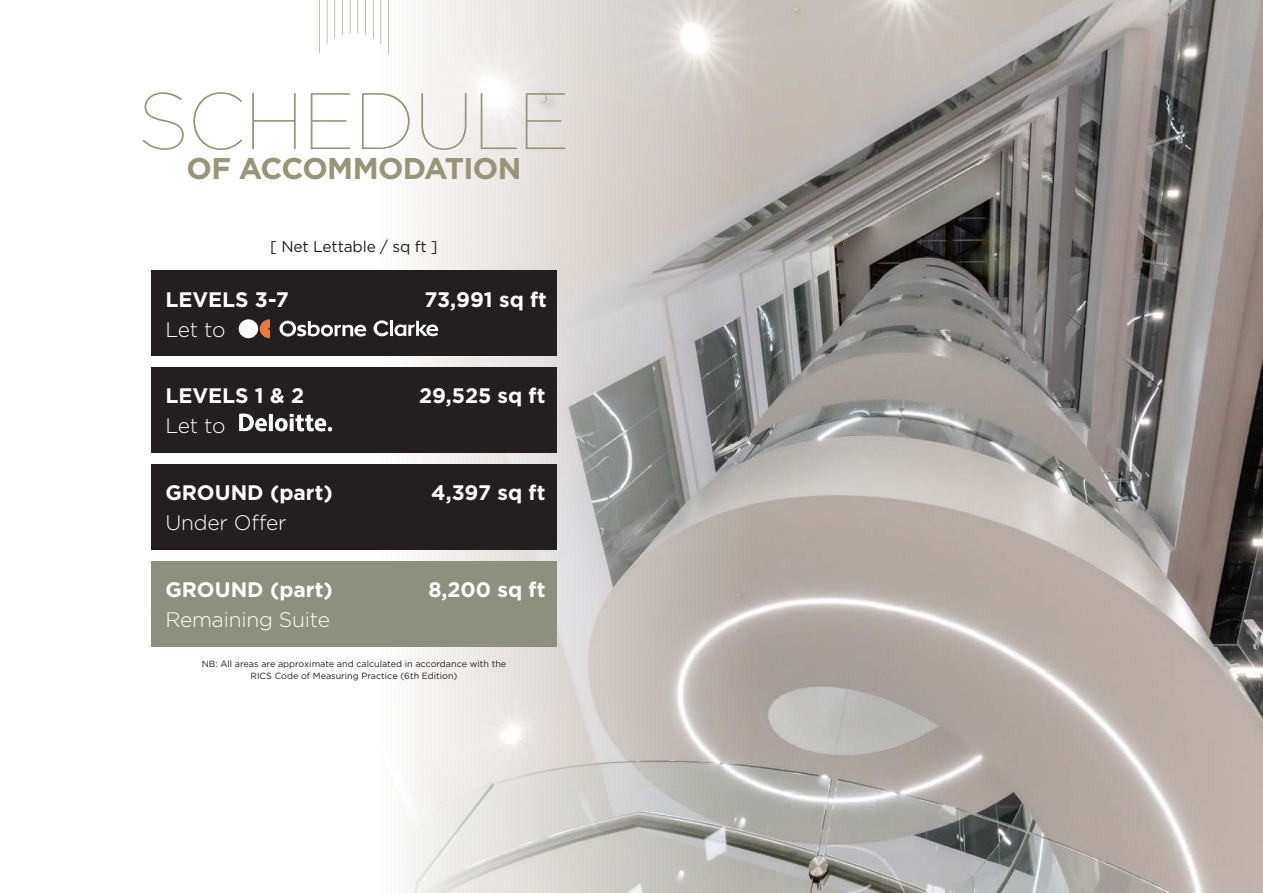
<style>
.page{position:relative;width:1263px;height:893px;background:#fff}
.page>*{position:absolute;margin:0;border:0;box-sizing:border-box;transform-origin:0 0}
.t1{font:100 79.95px "Gotham";letter-spacing:-.02em;color:#979478}
.t2{font:700 30px "Gotham";letter-spacing:-.02em;color:#979478}
.t3{font:700 21px "Gotham";color:#fff}
.t4{font:300 21px "Gotham";letter-spacing:-.01em;color:#fff}
.t5{font:15.6px "Gotham";letter-spacing:-.01em;color:#231f20}
.t6{font:9px/12px "Gotham";color:#231f20;text-align:center}
</style>
<div class="page">
<img style="left:757px;top:0;width:506px;height:893px">
<svg style="left:368px;top:0;width:389px;height:893px"></svg>
<div style="left:151px;top:271px;width:406px;height:85px;background:#231f20"></div>
<div style="left:239px;top:319px;width:19px;height:19px;background:#fff;border-radius:50%"></div>
<svg style="left:260px;top:319px;width:10px;height:19px"></svg>
<svg style="left:279px;top:320px;width:159px;height:17px"></svg>
<div style="left:151px;top:367px;width:406px;height:85px;background:#231f20"></div>
<img style="left:239px;top:413px;width:94px;height:19px">
<div style="left:151px;top:561px;width:406px;height:85px;background:#8e907f"></div>
<div style="left:151px;top:464px;width:406px;height:85px;background:#231f20"></div>
<svg style="left:373px;top:0;width:1px;height:38px"></svg>
<svg style="left:365px;top:0;width:1px;height:35px"></svg>
<svg style="left:388px;top:0;width:1px;height:54px"></svg>
<svg style="left:381px;top:0;width:1px;height:44px"></svg>
<svg style="left:358px;top:0;width:1px;height:34px"></svg>
<svg style="left:319px;top:0;width:1px;height:53px"></svg>
<svg style="left:327px;top:0;width:1px;height:44px"></svg>
<svg style="left:334px;top:0;width:1px;height:38px"></svg>
<svg style="left:350px;top:0;width:1px;height:34px"></svg>
<svg style="left:342px;top:0;width:1px;height:35px"></svg>
<p class="t1" style="left:138px;top:72px;width:434px">SCHEDULE</p>
<p class="t2" style="left:187px;top:148px;width:336px">OF ACCOMMODATION</p>
<p class="t5" style="left:270px;top:236px;width:169px">[ Net Lettable / sq ft ]</p>
<p class="t3" style="left:165px;top:285px;width:125px">LEVELS 3-7</p>
<p class="t3" style="left:424px;top:285px;width:124px">73,991 sq ft</p>
<p class="t4" style="left:165px;top:316px;width:62px">Let to</p>
<p class="t3" style="left:165px;top:382px;width:140px">LEVELS 1 &amp; 2</p>
<p class="t3" style="left:419px;top:382px;width:128px">29,525 sq ft</p>
<p class="t4" style="left:165px;top:413px;width:62px">Let to</p>
<p class="t3" style="left:165px;top:479px;width:169px">GROUND (part)</p>
<p class="t3" style="left:431px;top:479px;width:116px">4,397 sq ft</p>
<p class="t4" style="left:165px;top:509px;width:123px">Under Offer</p>
<p class="t3" style="left:165px;top:576px;width:169px">GROUND (part)</p>
<p class="t3" style="left:428px;top:576px;width:119px">8,200 sq ft</p>
<p class="t4" style="left:165px;top:606px;width:166px">Remaining Suite</p>
<p class="t6" style="left:202px;top:657px;width:306px">NB: All areas are approximate and calculated in accordance with the<br>RICS Code of Measuring Practice (6th Edition)</p>
</div>
